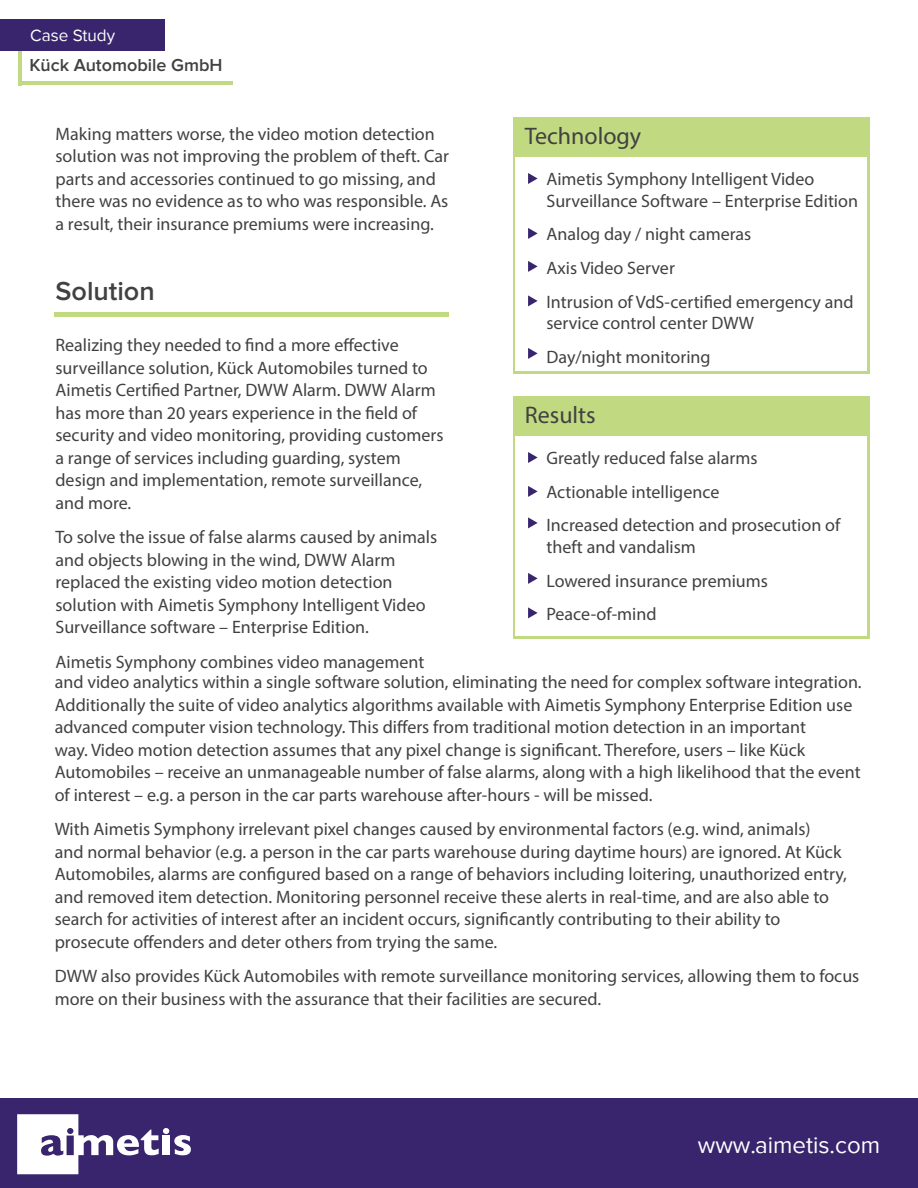
<style>
.page{position:relative;width:918px;height:1188px;background:#fff}
.page>*{position:absolute;margin:0;border:0;box-sizing:border-box;transform-origin:0 0}
.t1{font:600 27px "Proxima Nova";color:#414141}
.t2{font:24px "Myriad Pro";color:#414141}
.t3{font:24px "Proxima Nova";color:#fff}
.t4{font:18px/22.5px "Myriad Pro";color:#414141}
.t5{font:600 18px "Proxima Nova";color:#414141}
.t6{font:17.1px "Proxima Nova";color:#fff}
</style>
<div class="page">
<hr style="left:18px;top:50px;width:4px;height:35px;background:#c1d981">
<div style="left:0;top:19px;width:165px;height:32px;background:#38256d"></div>
<hr style="left:20px;top:81px;width:213px;height:4px;background:#c1d981">
<div style="left:0;top:1098px;width:918px;height:90px;background:#38256d"></div>
<svg style="left:17px;top:1114px;width:174px;height:60px"></svg>
<div style="left:55px;top:312px;width:394px;height:5px;background:#c1d981"></div>
<div style="left:513px;top:117px;width:357px;height:256px;background:#c1d981"></div>
<div style="left:515px;top:157px;width:352px;height:214px;background:#fff"></div>
<svg style="left:528px;top:173px;width:10px;height:11px"></svg>
<svg style="left:528px;top:228px;width:10px;height:11px"></svg>
<svg style="left:528px;top:295px;width:10px;height:11px"></svg>
<svg style="left:528px;top:261px;width:10px;height:11px"></svg>
<div style="left:513px;top:396px;width:357px;height:243px;background:#c1d981"></div>
<div style="left:515px;top:436px;width:352px;height:200px;background:#fff"></div>
<svg style="left:528px;top:452px;width:10px;height:11px"></svg>
<svg style="left:528px;top:486px;width:10px;height:11px"></svg>
<svg style="left:528px;top:517px;width:10px;height:11px"></svg>
<svg style="left:528px;top:573px;width:10px;height:11px"></svg>
<svg style="left:528px;top:607px;width:10px;height:11px"></svg>
<svg style="left:528px;top:348px;width:10px;height:11px"></svg>
<p class="t6" style="left:30px;top:26px;width:87px">Case Study</p>
<p class="t5" style="left:29px;top:55px;width:195px">Kück Automobile GmbH</p>
<p class="t4" style="left:56px;top:122px;width:395px">Making matters worse, the video motion detection solution was not improving the problem of theft. Car parts and accessories continued to go missing, and there was no evidence as to who was responsible. As a result, their insurance premiums were increasing.</p>
<h2 class="t2" style="left:525px;top:122px;width:118px">Technology</h2>
<p class="t4" style="left:546px;top:168px;width:313px;line-height:21.6px">Aimetis Symphony Intelligent Video<br>Surveillance Software – Enterprise Edition</p>
<p class="t4" style="left:546px;top:217px;width:309px;line-height:33.6px">Analog day / night cameras<br>Axis Video Server<br>Intrusion of VdS-certified emergency and</p>
<p class="t4" style="left:546px;top:306px;width:209px;line-height:33.6px">service control center DWW<br>Day/night monitoring</p>
<h1 class="t1" style="left:56px;top:276px;width:101px">Solution</h1>
<p class="t4" style="left:56px;top:334px;width:390px">Realizing they needed to find a more effective surveillance solution, Kück Automobiles turned to Aimetis Certified Partner, DWW Alarm. DWW Alarm has more than 20 years experience in the field of security and video monitoring, providing customers a range of services including guarding, system design and implementation, remote surveillance, and more.</p>
<p class="t4" style="left:56px;top:526px;width:383px">To solve the issue of false alarms caused by animals and objects blowing in the wind, DWW Alarm replaced the existing video motion detection solution with Aimetis Symphony Intelligent Video Surveillance software – Enterprise Edition.</p>
<p class="t4" style="left:55px;top:651px;width:808px;line-height:20.4px">Aimetis Symphony combines video management<br>and video analytics within a single software solution, eliminating the need for complex software integration.</p>
<p class="t4" style="left:55px;top:693px;width:807px">Additionally the suite of video analytics algorithms available with Aimetis Symphony Enterprise Edition use advanced computer vision technology. This differs from traditional motion detection in an important<br>way. Video motion detection assumes that any pixel change is significant. Therefore, users – like Kück Automobiles – receive an unmanageable number of false alarms, along with a high likelihood that the event of interest – e.g. a person in the car parts warehouse after-hours - will be missed.</p>
<p class="t4" style="left:55px;top:818px;width:794px">With Aimetis Symphony irrelevant pixel changes caused by environmental factors (e.g. wind, animals)<br>and normal behavior (e.g. a person in the car parts warehouse during daytime hours) are ignored. At Kück Automobiles, alarms are configured based on a range of behaviors including loitering, unauthorized entry, and removed item detection. Monitoring personnel receive these alerts in real-time, and are also able to search for activities of interest after an incident occurs, significantly contributing to their ability to prosecute offenders and deter others from trying the same.</p>
<p class="t4" style="left:55px;top:965px;width:806px">DWW also provides Kück Automobiles with remote surveillance monitoring services, allowing them to focus more on their business with the assurance that their facilities are secured.</p>
<h2 class="t2" style="left:525px;top:401px;width:72px">Results</h2>
<p class="t4" style="left:546px;top:441px;width:295px;line-height:33.6px">Greatly reduced false alarms<br>Actionable intelligence<br>Increased detection and prosecution of</p>
<p class="t4" style="left:546px;top:530px;width:223px;line-height:33.6px">theft and vandalism<br>Lowered insurance premiums<br>Peace-of-mind</p>
<h2 class="t3" style="left:698px;top:1132px;width:184px">www.aimetis.com</h2>
</div>
